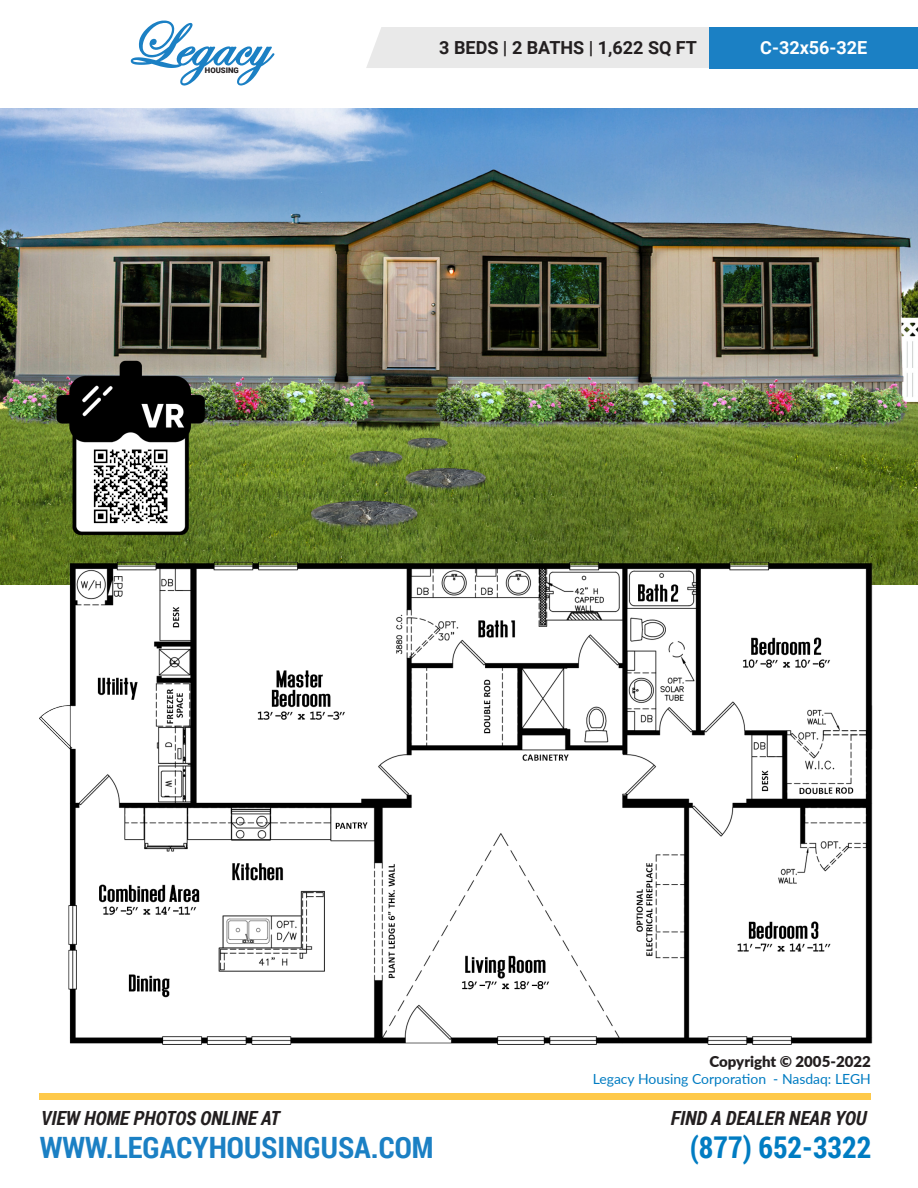
<style>
.page{position:relative;width:918px;height:1188px;background:#fff}
.page>*{position:absolute;margin:0;border:0;box-sizing:border-box;transform-origin:0 0}
.t1{font:700 30px "Roboto Condensed";color:#007cc2}
.t2{font:700 29.4px "Roboto Condensed";color:#1b80c4}
.t3{font:italic 700 19.5px "Roboto Condensed";color:#231f20}
.t4{font:700 18px "Roboto";color:#231f20}
.t5{font:700 18px "Roboto";color:#fff}
.t6{font:900 15px "Lato";color:#231f20}
.t7{font:13.95px "Lato";color:#007cc2}
.t8{font:900 7.8px "Roboto";color:#231f20}
</style>
<div class="page">
<svg style="left:131px;top:21px;width:143px;height:65px"></svg>
<div style="left:366px;top:27px;width:344px;height:41px;background:#e9e9e9"></div>
<div style="left:710px;top:27px;width:208px;height:41px;background:#1b80c4"></div>
<img style="left:0;top:108px;width:918px;height:476px">
<img style="left:29px;top:555px;width:869px;height:545px">
<img style="left:54px;top:359px;width:153px;height:177px">
<img style="left:90px;top:445px;width:81px;height:82px">
<p class="t8" style="left:205px;top:65px;width:36px">HOUSING</p>
<p class="t4" style="left:439px;top:35px;width:259px">3 BEDS | 2 BATHS | 1,622 SQ FT</p>
<p class="t5" style="left:760px;top:35px;width:109px">C-32x56-32E</p>
<p class="t3" style="left:41px;top:1105px;width:240px">VIEW HOME PHOTOS ONLINE AT</p>
<p class="t6" style="left:709px;top:1050px;width:163px">Copyright © 2005-2022</p>
<p class="t7" style="left:593px;top:1069px;width:280px">Legacy Housing Corporation - Nasdaq: LEGH</p>
<p class="t3" style="left:671px;top:1105px;width:197px">FIND A DEALER NEAR YOU</p>
<h2 class="t2" style="left:40px;top:1127px;width:395px">WWW.LEGACYHOUSINGUSA.COM</h2>
<h1 class="t1" style="left:690px;top:1126px;width:183px">(877) 652-3322</h1>
</div>
